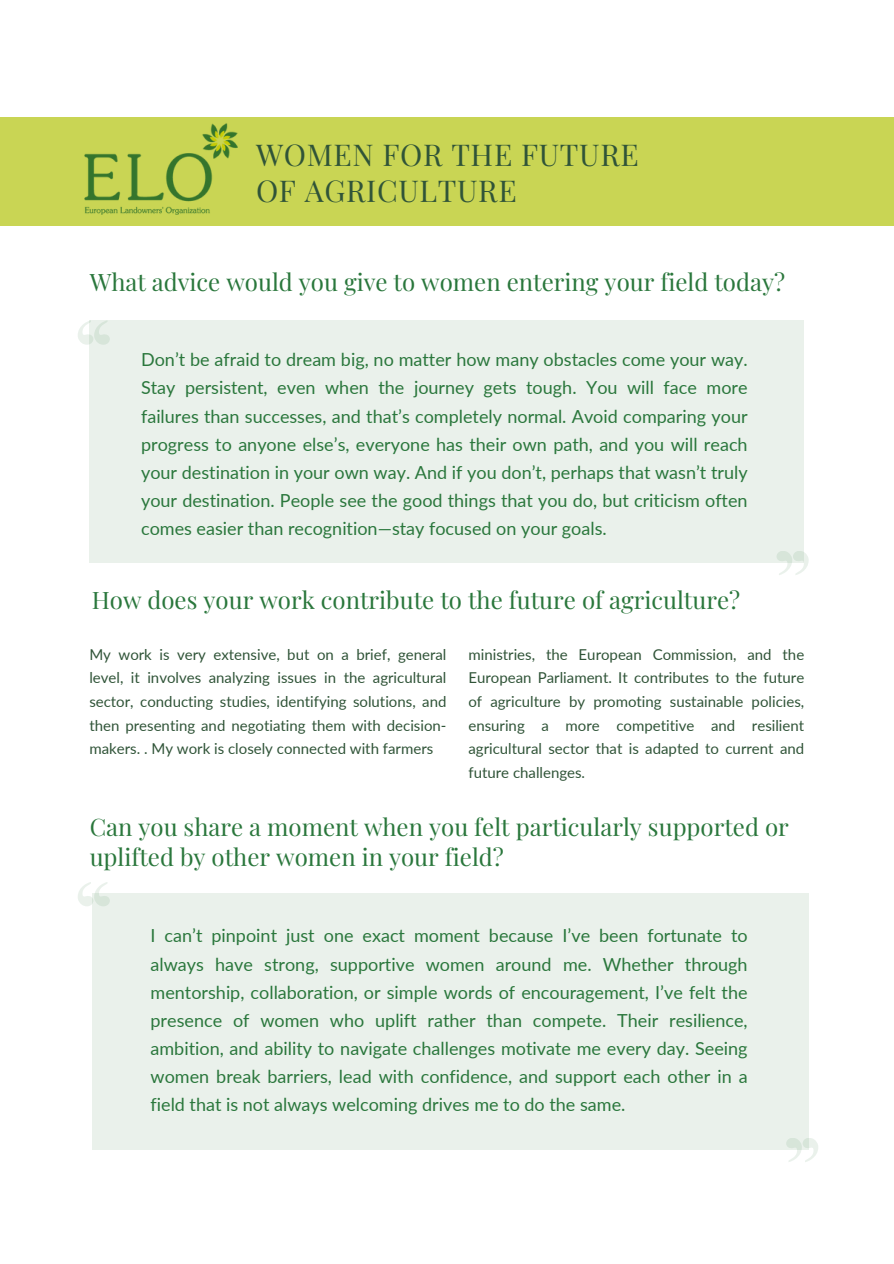
<style>
.page{position:relative;width:894px;height:1264px;background:#fff}
.page>*{position:absolute;margin:0;border:0;box-sizing:border-box;transform-origin:0 0}
.t1{font:30px/36px "Playfair Display";letter-spacing:.02em;color:#305438}
.t2{font:24px/30.3px "Playfair Display";color:#2a773c}
.t3{font:18px/28.2px "Lato";color:#2a773c;text-align:justify}
.t4{font:15px/23.7px "Lato";color:#305438;text-align:justify}
</style>
<div class="page">
<div style="left:90px;top:320px;width:714px;height:243px;background:#eaf1eb"></div>
<div style="left:92px;top:893px;width:716px;height:256px;background:#eaf1eb"></div>
<svg style="left:78px;top:882px;width:32px;height:24px"></svg>
<svg style="left:78px;top:320px;width:32px;height:25px"></svg>
<svg style="left:777px;top:551px;width:31px;height:24px"></svg>
<svg style="left:785px;top:1137px;width:33px;height:25px"></svg>
<div style="left:0;top:117px;width:893px;height:108px;background:#c9d554"></div>
<img style="left:84px;top:123px;width:153px;height:92px">
<p class="t1" style="left:256px;top:135px;width:384px">WOMEN FOR THE FUTURE<br>OF AGRICULTURE</p>
<h2 class="t2" style="left:90px;top:266px;width:696px">What advice would you give to women entering your field today?</h2>
<h3 class="t3" style="left:141px;top:345px;width:608px">Don’t be afraid to dream big, no matter how many obstacles come your way.<br>Stay persistent, even when the journey gets tough. You will face more failures than successes, and that’s completely normal. Avoid comparing your progress to anyone else’s, everyone has their own path, and you will reach your destination in your own way. And if you don’t, perhaps that wasn’t truly your destination. People see the good things that you do, but criticism often comes easier than recognition—stay focused on your goals.</h3>
<p class="t2" style="left:92px;top:583px;width:650px">How does your work contribute to the future of agriculture?</p>
<h2 class="t4" style="left:89px;top:642px;width:358px">My work is very extensive, but on a brief, general level, it involves analyzing issues in the agricultural sector, conducting studies, identifying solutions, and then presenting and negotiating them with decision&shy;makers. . My work is closely connected with farmers</h2>
<p class="t4" style="left:468px;top:642px;width:337px">ministries, the European Commission, and the European Parliament. It contributes to the future of agriculture by promoting sustainable policies, ensuring a more competitive and resilient agricultural sector that is adapted to current and future challenges.</p>
<h1 class="t2" style="left:90px;top:810px;width:700px">Can you share a moment when you felt particularly supported or uplifted by other women in your field?</h1>
<h2 class="t3" style="left:150px;top:921px;width:598px">I can’t pinpoint just one exact moment because I’ve been fortunate to always have strong, supportive women around me. Whether through mentorship, collaboration, or simple words of encouragement, I’ve felt the presence of women who uplift rather than compete. Their resilience, ambition, and ability to navigate challenges motivate me every day. Seeing women break barriers, lead with confidence, and support each other in a field that is not always welcoming drives me to do the same.</h2>
</div>
